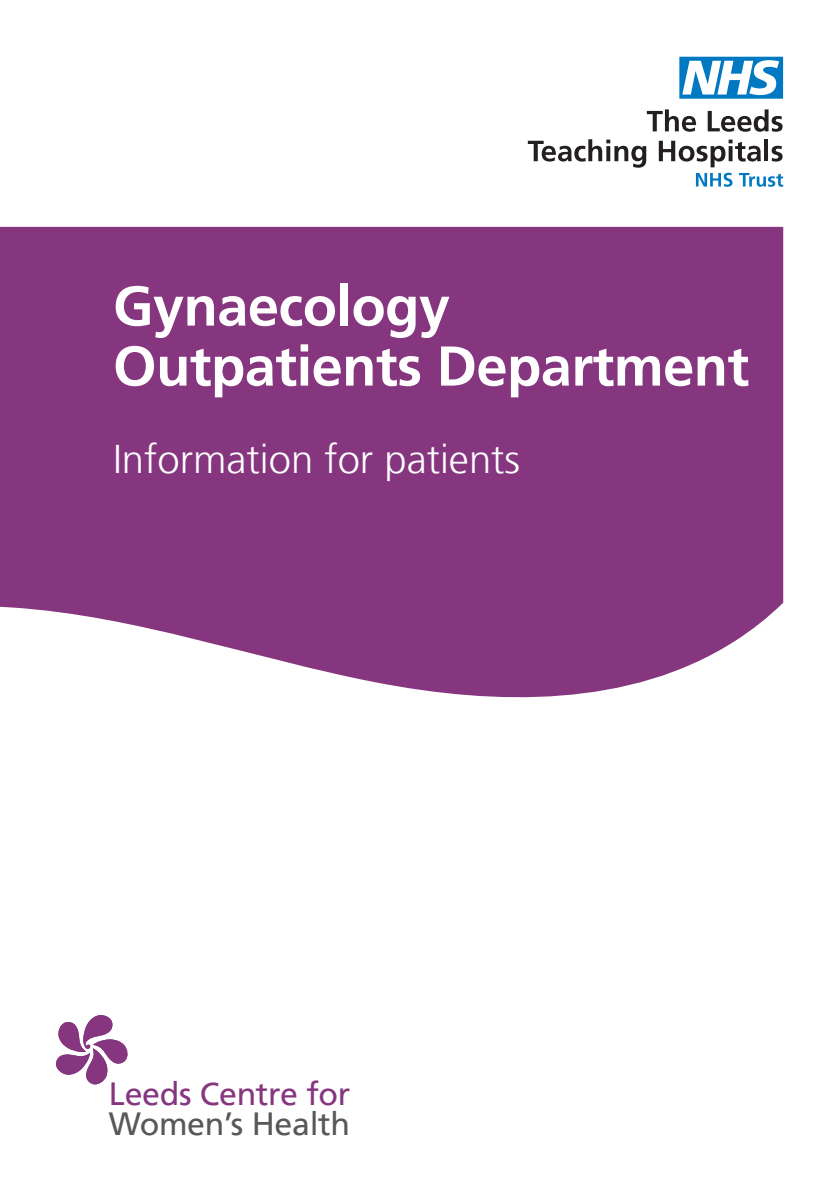
<style>
.page{position:relative;width:840px;height:1191px;background:#fff}
.page>*{position:absolute;margin:0;border:0;box-sizing:border-box;transform-origin:0 0}
.Cover_title_A{font:700 56px/60px "Frutiger LT";letter-spacing:-.01em;color:#fff}
.Cover_title_B{font:300 40px "Frutiger LT";color:#fff}
.t1{font:32px "Frutiger LT";letter-spacing:-.01em;color:#85367f}
.t2{font:32px "Frutiger LT";letter-spacing:-.01em;color:#57585a}
</style>
<div class="page">
<svg style="left:0;top:227px;width:782px;height:471px;background:#8e4689"></svg>
<svg style="left:56px;top:1015px;width:72px;height:70px"></svg>
<svg style="left:679px;top:57px;width:103px;height:42px"></svg>
<svg style="left:646px;top:109px;width:49px;height:23px"></svg>
<svg style="left:707px;top:109px;width:75px;height:23px"></svg>
<svg style="left:527px;top:139px;width:119px;height:29px"></svg>
<svg style="left:658px;top:140px;width:102px;height:27px"></svg>
<hr style="left:764px;top:139px;width:4px;height:22px;background:#231f20">
<svg style="left:771px;top:146px;width:11px;height:16px"></svg>
<svg style="left:695px;top:173px;width:37px;height:14px"></svg>
<svg style="left:739px;top:173px;width:43px;height:14px"></svg>
<p class="Cover_title_A" style="left:113px;top:276px;width:637px">Gynaecology<br>Outpatients Department</p>
<p class="Cover_title_B" style="left:113px;top:437px;width:408px">Information for patients</p>
<p class="t1" style="left:109px;top:1075px;width:243px">Leeds Centre for</p>
<p class="t2" style="left:109px;top:1104px;width:242px">Women’s Health</p>
</div>
